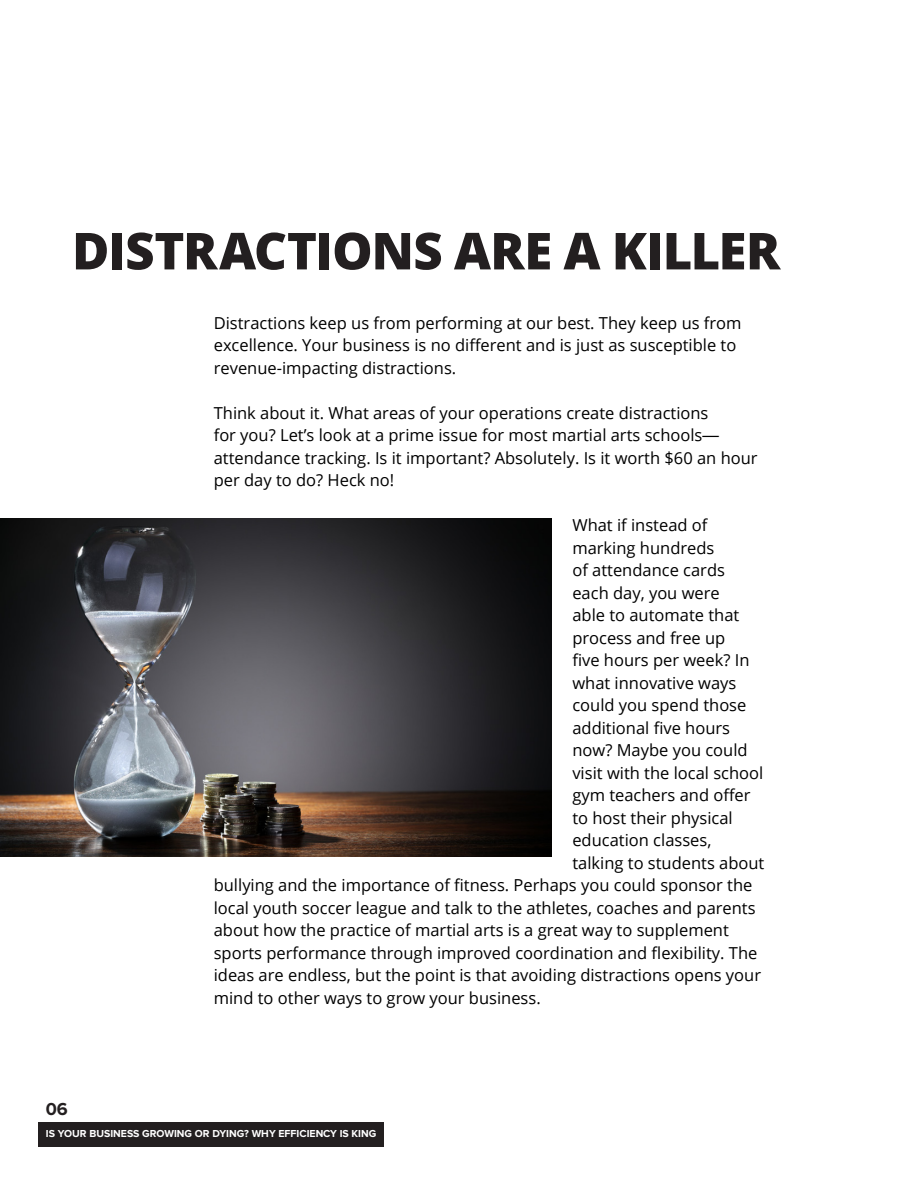
<style>
.page{position:relative;width:918px;height:1188px;background:#fff}
.page>*{position:absolute;margin:0;border:0;box-sizing:border-box;transform-origin:0 0}
.t1{font:800 51px "Open Sans";letter-spacing:-.02em;color:#231f20}
.t2{font:700 18px "Proxima Nova";color:#231f20}
.t3{font:16.5px/22.5px "Open Sans";color:#000}
.t4{font:700 10.5px "Proxima Nova";color:#fff}
.s1{font-family:"Helvetica LT Std"}
</style>
<div class="page">
<div style="left:38px;top:1122px;width:346px;height:24px;background:#231f20"></div>
<img style="left:0;top:518px;width:551px;height:339px">
<p class="t1" style="left:72px;top:212px;width:710px">DISTRACTIONS ARE A KILLER</p>
<p class="t2" style="left:46px;top:1101px;width:23px">06</p>
<p class="t3" style="left:214px;top:311px;width:529px">Distractions keep us from performing at our best. They keep us from excellence. Your business is no different and is just as susceptible to revenue-impacting distractions.</p>
<p class="t3" style="left:214px;top:401px;width:545px">Think about it. What areas of your operations create distractions<br>for you? Let’s look at a prime issue for most martial arts schools<span class="s1">— </span>attendance tracking. Is it important? Absolutely. Is it worth $60 an hour per day to do? Heck no!</p>
<p class="t3" style="left:572px;top:513px;width:137px">What if instead of</p>
<p class="t3" style="left:572px;top:536px;width:144px">marking hundreds</p>
<p class="t3" style="left:572px;top:558px;width:154px">of attendance cards</p>
<p class="t3" style="left:572px;top:581px;width:149px">each day, you were</p>
<p class="t3" style="left:572px;top:603px;width:169px">able to automate that</p>
<p class="t3" style="left:572px;top:626px;width:155px">process and free up</p>
<p class="t3" style="left:572px;top:648px;width:179px">five hours per week? In</p>
<p class="t3" style="left:572px;top:671px;width:166px">what innovative ways</p>
<p class="t3" style="left:572px;top:693px;width:176px">could you spend those</p>
<p class="t3" style="left:572px;top:716px;width:159px">additional five hours</p>
<p class="t3" style="left:572px;top:738px;width:177px">now? Maybe you could</p>
<p class="t3" style="left:572px;top:761px;width:192px">visit with the local school</p>
<p class="t3" style="left:572px;top:783px;width:180px">gym teachers and offer</p>
<p class="t3" style="left:572px;top:806px;width:162px">to host their physical</p>
<p class="t3" style="left:572px;top:828px;width:141px">education classes,</p>
<p class="t3" style="left:572px;top:851px;width:194px">talking to students about</p>
<p class="t3" style="left:214px;top:873px;width:540px">bullying and the importance of fitness. Perhaps you could sponsor the</p>
<p class="t3" style="left:214px;top:896px;width:543px">local youth soccer league and talk to the athletes, coaches and parents</p>
<p class="t3" style="left:214px;top:918px;width:517px">about how the practice of martial arts is a great way to supplement</p>
<p class="t3" style="left:214px;top:941px;width:545px">sports performance through improved coordination and flexibility. The</p>
<p class="t3" style="left:214px;top:963px;width:549px">ideas are endless, but the point is that avoiding distractions opens your</p>
<p class="t3" style="left:214px;top:986px;width:329px">mind to other ways to grow your business.</p>
<p class="t4" style="left:46px;top:1129px;width:332px">IS YOUR BUSINESS GROWING OR DYING? WHY EFFICIENCY IS KING</p>
</div>
